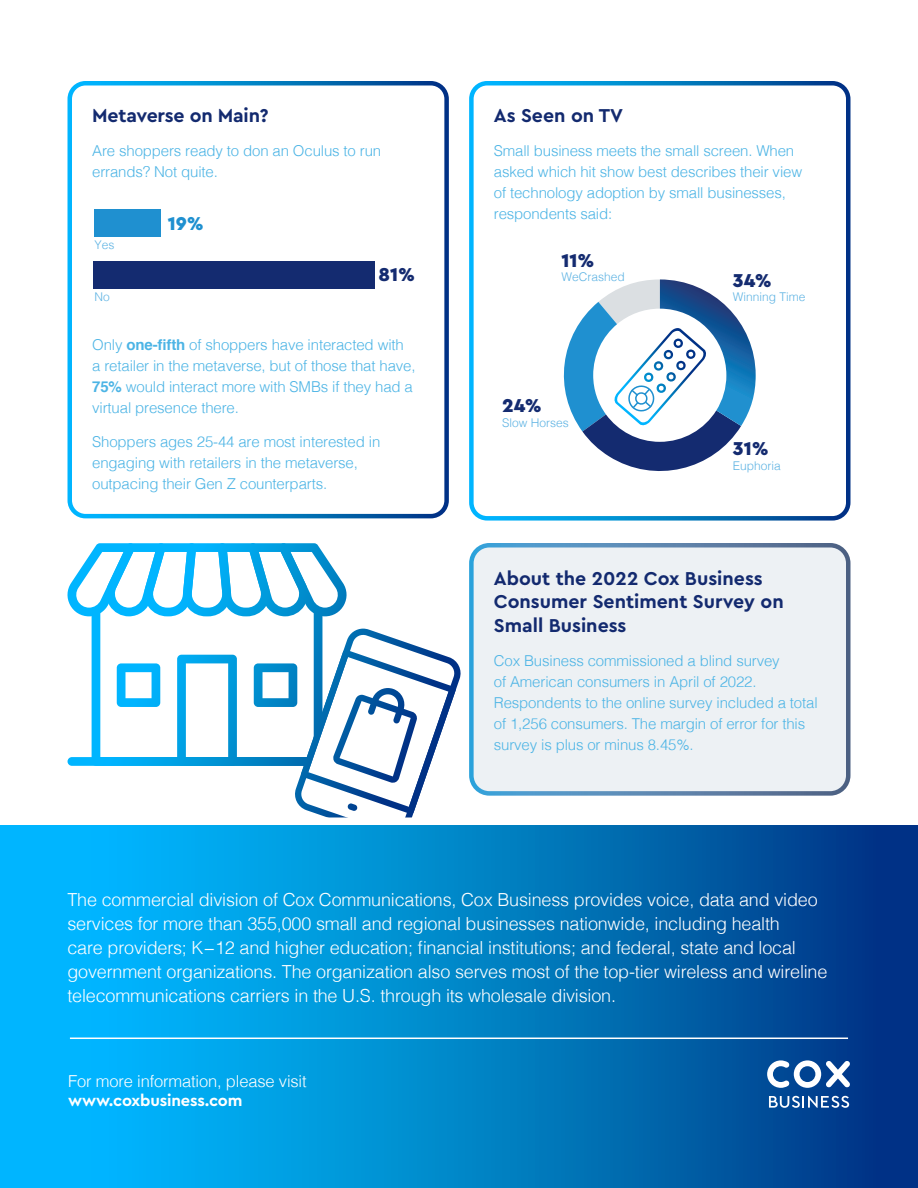
<style>
.page{position:relative;width:918px;height:1188px;background:#fff}
.page>*{position:absolute;margin:0;border:0;box-sizing:border-box;transform-origin:0 0}
.t1{font:700 19.5px/23.4px "Cera Pro";color:#132a6f}
.t2{font:900 19.5px "Cera Pro";color:#142b70}
.t3{font:900 19.5px "Cera Pro";color:#1f90d0}
.t4{font:300 18px/24px "Helvetica";letter-spacing:-.01em;color:#fff}
.t5{font:300 16.5px/19.8px "Helvetica";letter-spacing:-.01em;color:#fff}
.t6{font:300 15px/21px "Helvetica";letter-spacing:-.01em;color:#4cb4e5}
.t7{font:300 12px "Helvetica";color:#5eb3e3}
.s1{font-weight:700}
.s2{font-family:"Cera Pro";font-weight:700}
</style>
<div class="page">
<svg style="left:67px;top:543px;width:394px;height:271px"></svg>
<div style="left:469px;top:81px;width:381px;height:440px;border:4px solid #fff;border-radius:16px"></div>
<div style="left:471px;top:545px;width:377px;height:248px;background:#edf1f4;border-radius:18px"></div>
<div style="left:469px;top:543px;width:381px;height:253px;border:4px solid #fff;border-radius:18px"></div>
<svg style="left:0;top:814px;width:918px;height:374px;background:#0785c9"></svg>
<svg style="left:767px;top:1060px;width:83px;height:28px"></svg>
<svg style="left:769px;top:1096px;width:80px;height:12px"></svg>
<hr style="left:70px;top:1038px;width:778px;height:1px;background:#fff">
<div style="left:68px;top:81px;width:381px;height:437px;border:4px solid #fff;border-radius:16px"></div>
<svg style="left:563px;top:279px;width:193px;height:192px"></svg>
<div style="left:94px;top:209px;width:67px;height:28px;background:#1f90d0"></div>
<div style="left:94px;top:261px;width:281px;height:28px;background:#142b70"></div>
<p class="t1" style="left:92px;top:102px;width:178px">Metaverse on Main?</p>
<p class="t6" style="left:92px;top:139px;width:290px">Are shoppers ready to don an Oculus to run errands? Not quite.</p>
<p class="t7" style="left:94px;top:234px;width:22px">Yes</p>
<p class="t7" style="left:94px;top:287px;width:17px">No</p>
<h1 class="t3" style="left:168px;top:211px;width:38px">19%</h1>
<h1 class="t2" style="left:379px;top:262px;width:38px">81%</h1>
<p class="t1" style="left:494px;top:102px;width:131px">As Seen on TV</p>
<p class="t6" style="left:494px;top:139px;width:310px">Small business meets the small screen. When asked which hit show best describes their view of technology adoption by small businesses, respondents said:</p>
<h1 class="t2" style="left:561px;top:247px;width:35px">11%</h1>
<p class="t7" style="left:561px;top:267px;width:65px">WeCrashed</p>
<h1 class="t2" style="left:733px;top:267px;width:40px">34%</h1>
<p class="t7" style="left:733px;top:287px;width:74px">Winning Time</p>
<p class="t6" style="left:92px;top:333px;width:325px">Only <span class="s1">one-fifth</span> of shoppers have interacted with a retailer in the metaverse, but of those that have, <span class="s1">75%</span> would interact more with SMBs if they had a virtual presence there.</p>
<p class="t6" style="left:92px;top:430px;width:290px">Shoppers ages 25-44 are most interested in engaging with retailers in the metaverse, outpacing their Gen Z counterparts.</p>
<h1 class="t2" style="left:733px;top:436px;width:37px">31%</h1>
<h1 class="t2" style="left:502px;top:393px;width:41px">24%</h1>
<p class="t7" style="left:502px;top:412px;width:68px">Slow Horses</p>
<p class="t7" style="left:733px;top:455px;width:50px">Euphoria</p>
<p class="t1" style="left:494px;top:566px;width:291px">About the 2022 Cox Business<br>Consumer Sentiment Survey on<br>Small Business</p>
<p class="t6" style="left:494px;top:649px;width:325px">Cox Business commissioned a blind survey<br>of American consumers in April of 2022.<br>Respondents to the online survey included a total of 1,256 consumers. The margin of error for this survey is plus or minus 8.45%.</p>
<p class="t4" style="left:68px;top:886px;width:761px">The commercial division of Cox Communications, Cox Business provides voice, data and video services for more than 355,000 small and regional businesses nationwide, including health<br>care providers; K−12 and higher education; financial institutions; and federal, state and local government organizations. The organization also serves most of the top-tier wireless and wireline telecommunications carriers in the U.S. through its wholesale division.</p>
<p class="t5" style="left:68px;top:1070px;width:240px">For more information, please visit <span class="s2">www.coxbusiness.com</span></p>
</div>
